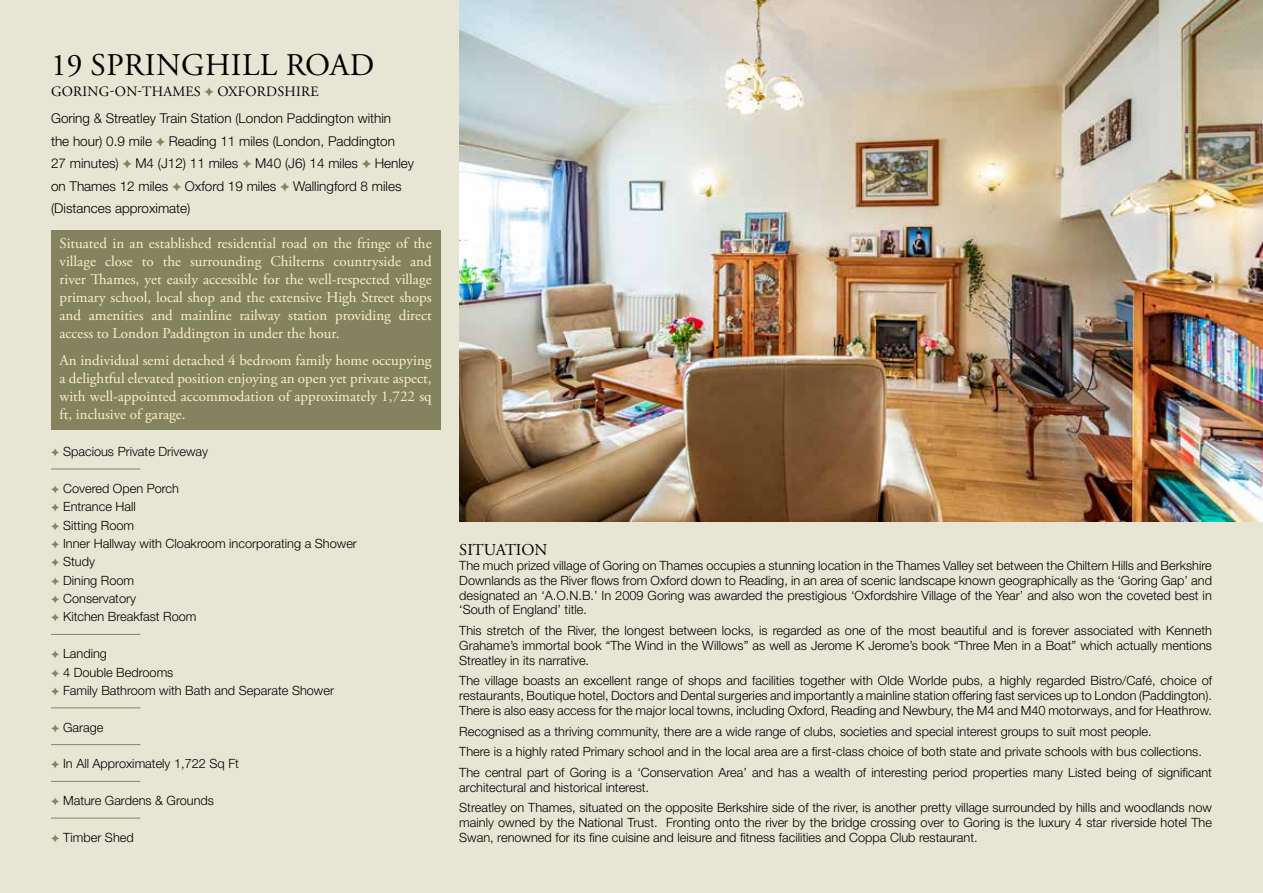
<style>
.page{position:relative;width:1263px;height:893px;background:#e7e6d5}
.page>*{position:absolute;margin:0;border:0;box-sizing:border-box;transform-origin:0 0}
.t1{font:31.5px "Adobe Garamond Pro";letter-spacing:.015em;color:#000}
.t2{font:16.5px "Adobe Garamond Pro";color:#000}
.t3{font:15px/18px "Adobe Garamond Pro";color:#fff0c5;text-align:justify}
.t4{font:14.25px "Adobe Garamond Pro";letter-spacing:.015em;color:#000}
.t5{font:300 13.5px/22.5px "Helvetica Neue LT Std";color:#000}
.t6{font:300 12.75px/18.3px "Helvetica Neue LT Std";color:#000}
.s1{color:#83845f}
</style>
<div class="page">
<img style="left:459px;top:0;width:804px;height:522px">
<div style="left:51px;top:230px;width:389px;height:199px;background:#83845f"></div>
<hr style="left:51px;top:469px;width:89px;height:1px;background:#83845f">
<hr style="left:51px;top:634px;width:89px;height:1px;background:#83845f">
<hr style="left:51px;top:707px;width:89px;height:1px;background:#83845f">
<hr style="left:51px;top:744px;width:89px;height:1px;background:#83845f">
<hr style="left:51px;top:781px;width:89px;height:1px;background:#83845f">
<hr style="left:51px;top:818px;width:89px;height:1px;background:#83845f">
<h1 class="t1" style="left:51px;top:46px;width:325px">19 SPRINGHILL ROAD</h1>
<p class="t4" style="left:51px;top:83px;width:269px">GORING-ON-THAMES OXFORDSHIRE</p>
<p class="t5" style="left:51px;top:107px;width:365px">Goring &amp; Streatley Train Station (London Paddington within<br>the hour) 0.9 mile Reading 11 miles (London, Paddington<br>27 minutes) M4 (J12) 11 miles M40 (J6) 14 miles Henley on Thames 12 miles Oxford 19 miles Wallingford 8 miles (Distances approximate)</p>
<p class="t3" style="left:60px;top:235px;width:374px">Situated in an established residential road on the fringe of the village close to the surrounding Chilterns countryside and river Thames, yet easily accessible for the well-respected village primary school, local shop and the extensive High Street shops and amenities and mainline railway station providing direct access to London Paddington in under the hour.</p>
<p class="t3" style="left:60px;top:351px;width:374px">An individual semi detached 4 bedroom family home occupying a delightful elevated position enjoying an open yet private aspect, with well-appointed accommodation of approximately 1,722 sq ft, inclusive of garage.</p>
<p class="t6" style="left:51px;top:442px;width:159px"><span class="s1">✦</span> Spacious Private Driveway</p>
<p class="t6" style="left:51px;top:479px;width:307px"><span class="s1">✦</span> Covered Open Porch<br><span class="s1">✦</span> Entrance Hall<br><span class="s1">✦</span> Sitting Room<br><span class="s1">✦</span> Inner Hallway with Cloakroom incorporating a Shower <span class="s1">✦</span> Study<br><span class="s1">✦</span> Dining Room<br><span class="s1">✦</span> Conservatory<br><span class="s1">✦</span> Kitchen Breakfast Room</p>
<p class="t6" style="left:51px;top:644px;width:284px"><span class="s1">✦</span> Landing<br><span class="s1">✦</span> 4 Double Bedrooms<br><span class="s1">✦</span> Family Bathroom with Bath and Separate Shower</p>
<p class="t6" style="left:51px;top:718px;width:54px"><span class="s1">✦</span> Garage</p>
<p class="t6" style="left:51px;top:754px;width:190px"><span class="s1">✦</span> In All Approximately 1,722 Sq Ft</p>
<p class="t6" style="left:51px;top:791px;width:165px"><span class="s1">✦</span> Mature Gardens &amp; Grounds</p>
<p class="t6" style="left:51px;top:828px;width:84px"><span class="s1">✦</span> Timber Shed</p>
<p class="t2" style="left:459px;top:540px;width:90px">SITUATION</p>
<p class="t6" style="left:459px;top:558px;width:754px;line-height:14.9px;text-align:justify">The much prized village of Goring on Thames occupies a stunning location in the Thames Valley set between the Chiltern Hills and Berkshire Downlands as the River flows from Oxford down to Reading, in an area of scenic landscape known geographically as the ‘Goring Gap’ and designated an ‘A.O.N.B.’ In 2009 Goring was awarded the prestigious ‘Oxfordshire Village of the Year’ and also won the coveted best in ‘South of England’ title.</p>
<p class="t6" style="left:459px;top:623px;width:754px;line-height:14.9px;text-align:justify">This stretch of the River, the longest between locks, is regarded as one of the most beautiful and is forever associated with Kenneth Grahame’s immortal book “The Wind in the Willows” as well as Jerome K Jerome’s book “Three Men in a Boat” which actually mentions Streatley in its narrative.</p>
<p class="t6" style="left:459px;top:673px;width:754px;line-height:14.9px;text-align:justify">The village boasts an excellent range of shops and facilities together with Olde Worlde pubs, a highly regarded Bistro/Café, choice of restaurants, Boutique hotel, Doctors and Dental surgeries and importantly a mainline station offering fast services up to London (Paddington).<br>There is also easy access for the major local towns, including Oxford, Reading and Newbury, the M4 and M40 motorways, and for Heathrow.</p>
<p class="t6" style="left:459px;top:720px;width:754px;line-height:20.5px">Recognised as a thriving community, there are a wide range of clubs, societies and special interest groups to suit most people.<br>There is a highly rated Primary school and in the local area are a first-class choice of both state and private schools with bus collections.<br>The central part of Goring is a ‘Conservation Area’ and has a wealth of interesting period properties many Listed being of significant</p>
<p class="t6" style="left:459px;top:777px;width:754px;line-height:20.5px">architectural and historical interest.<br>Streatley on Thames, situated on the opposite Berkshire side of the river, is another pretty village surrounded by hills and woodlands now</p>
<p class="t6" style="left:459px;top:815px;width:754px;line-height:14.9px">mainly owned by the National Trust. Fronting onto the river by the bridge crossing over to Goring is the luxury 4 star riverside hotel The<br>Swan, renowned for its fine cuisine and leisure and fitness facilities and Coppa Club restaurant.</p>
</div>
